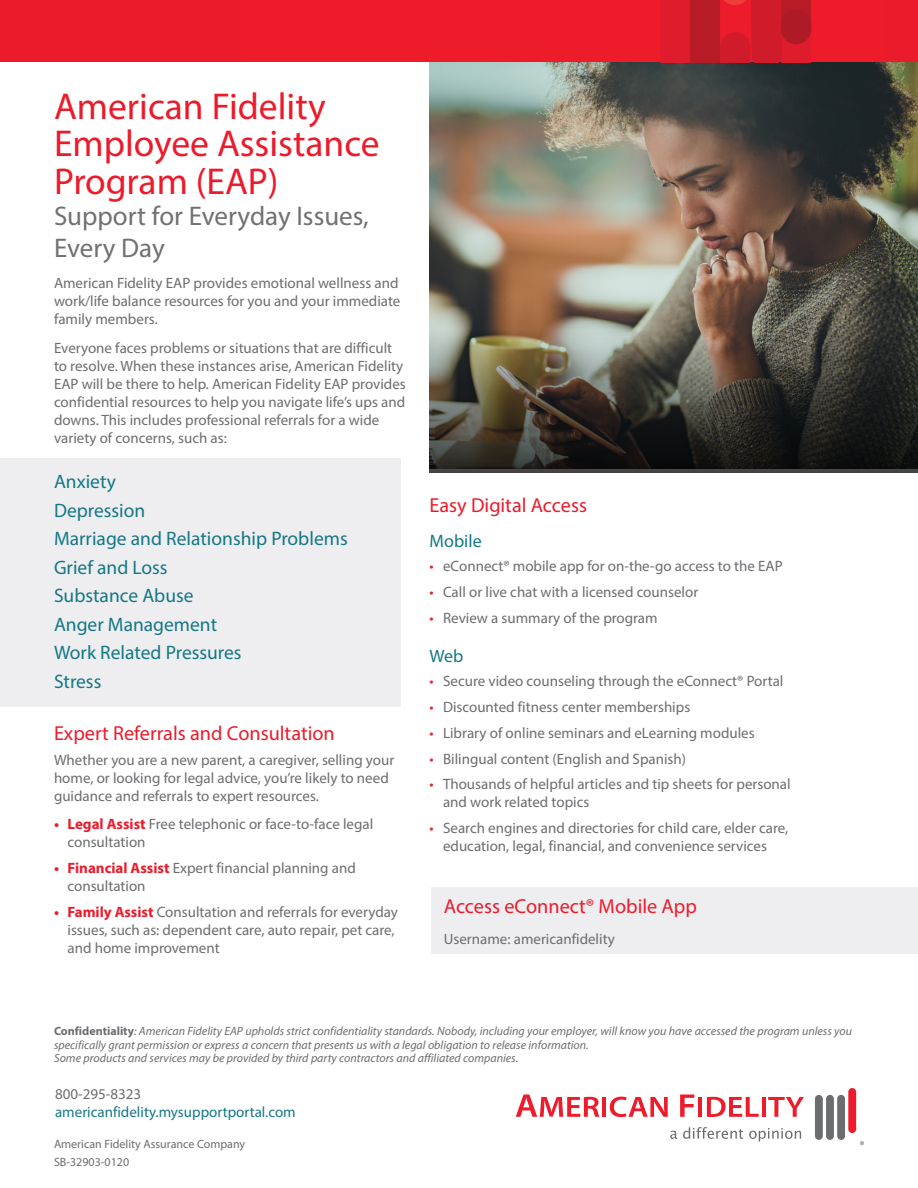
<style>
.page{position:relative;width:918px;height:1188px;background:#fff}
.page>*{position:absolute;margin:0;border:0;box-sizing:border-box;transform-origin:0 0}
.Heading_1{font:37.5px/37.5px "Myriad Pro";color:#ec1b2b}
.Heading_1-2{font:27px "Myriad Pro";color:#707171}
.Subhead_1{font:20.25px "Myriad Pro";color:#ec1b2b}
.Subhead_1-2{font:19.5px "Myriad Pro";color:#157885}
.Subhead_2{font:18px "Myriad Pro";color:#157885}
.Body_Copy{font:15px/18px "Myriad Pro";color:#6c6d70}
.Address___Phone{font:15px/18px "Myriad Pro";color:#157885}
.Subhead_1-3{font:15px "Myriad Pro";color:#6c6d70}
.Disclaimer_or_Footno{font:italic 12px/13.5px "Myriad Pro";color:#6c6d70}
.Body_Copy-2{font:12px/18px "Myriad Pro";color:#6c6d70}
.s1{font-weight:700;color:#ec1b2b}
.s2{color:#ec1b2b}
.s3{font-weight:700;font-style:normal}
.s4{color:#6c6d70}
</style>
<div class="page">
<img style="left:430px;top:62px;width:488px;height:267px">
<svg style="left:430px;top:329px;width:488px;height:143px;background:#423f37"></svg>
<div style="left:0;top:458px;width:401px;height:249px;background:#ececee"></div>
<svg style="left:516px;top:1095px;width:83px;height:22px"></svg>
<hr style="left:602px;top:1097px;width:4px;height:20px;background:#ee1b2b">
<svg style="left:610px;top:1097px;width:58px;height:20px"></svg>
<svg style="left:680px;top:1095px;width:14px;height:22px"></svg>
<hr style="left:698px;top:1097px;width:4px;height:20px;background:#ee1b2b">
<svg style="left:707px;top:1097px;width:52px;height:20px"></svg>
<hr style="left:762px;top:1097px;width:4px;height:20px;background:#ee1b2b">
<svg style="left:768px;top:1097px;width:36px;height:20px"></svg>
<svg style="left:670px;top:1131px;width:7px;height:8px"></svg>
<svg style="left:683px;top:1127px;width:60px;height:12px"></svg>
<svg style="left:749px;top:1128px;width:52px;height:14px"></svg>
<div style="left:815px;top:1095px;width:8px;height:45px;background:#6c6d70;border-radius:4px"></div>
<div style="left:826px;top:1095px;width:8px;height:45px;background:#6c6d70;border-radius:4px"></div>
<div style="left:837px;top:1095px;width:8px;height:45px;background:#6c6d70;border-radius:4px"></div>
<div style="left:848px;top:1088px;width:8px;height:45px;background:#ee1b2b;border-radius:4px"></div>
<svg style="left:860px;top:1141px;width:4px;height:4px"></svg>
<div style="left:431px;top:887px;width:487px;height:67px;background:#ececee"></div>
<div style="left:0;top:0;width:918px;height:62px;background:#ec1b2b"></div>
<svg style="left:661px;top:0;width:150px;height:62px"></svg>
<p class="Heading_1" style="left:54px;top:87px;width:327px">American Fidelity<br>Employee Assistance<br>Program (EAP)</p>
<p class="Heading_1-2" style="left:54px;top:200px;width:316px">Support for Everyday Issues,</p>
<p class="Heading_1-2" style="left:54px;top:231px;width:112px">Every Day</p>
<p class="Body_Copy" style="left:54px;top:274px;width:348px">American Fidelity EAP provides emotional wellness and work/life balance resources for you and your immediate family members.</p>
<p class="Body_Copy" style="left:54px;top:339px;width:353px">Everyone faces problems or situations that are difficult to resolve. When these instances arise, American Fidelity EAP will be there to help. American Fidelity EAP provides confidential resources to help you navigate life’s ups and downs. This includes professional referrals for a wide variety of concerns, such as:</p>
<p class="Subhead_1-2" style="left:54px;top:470px;width:63px">Anxiety</p>
<p class="Subhead_1-2" style="left:54px;top:498px;width:93px">Depression</p>
<p class="Subhead_1-2" style="left:54px;top:527px;width:295px">Marriage and Relationship Problems</p>
<p class="Subhead_1-2" style="left:54px;top:555px;width:115px">Grief and Loss</p>
<p class="Subhead_1-2" style="left:54px;top:584px;width:141px">Substance Abuse</p>
<p class="Subhead_1-2" style="left:54px;top:612px;width:165px">Anger Management</p>
<p class="Subhead_1-2" style="left:54px;top:641px;width:189px">Work Related Pressures</p>
<p class="Subhead_1-2" style="left:54px;top:669px;width:49px">Stress</p>
<p class="Subhead_1" style="left:54px;top:721px;width:282px">Expert Referrals and Consultation</p>
<p class="Body_Copy" style="left:54px;top:750px;width:342px">Whether you are a new parent, a caregiver, selling your home, or looking for legal advice, you’re likely to need guidance and referrals to expert resources.</p>
<p class="Body_Copy" style="left:68px;top:815px;width:307px;text-indent:-14px"><span class="s1">• Legal Assist</span> Free telephonic or face-to-face legal consultation</p>
<p class="Body_Copy" style="left:68px;top:859px;width:290px;text-indent:-14px"><span class="s1">• Financial Assist</span> Expert financial planning and consultation</p>
<p class="Body_Copy" style="left:68px;top:903px;width:332px;text-indent:-14px"><span class="s1">• Family Assist</span> Consultation and referrals for everyday issues, such as: dependent care, auto repair, pet care, and home improvement</p>
<p class="Subhead_1" style="left:430px;top:493px;width:159px">Easy Digital Access</p>
<p class="Subhead_2" style="left:430px;top:529px;width:54px">Mobile</p>
<p class="Body_Copy" style="left:430px;top:557px;width:355px"><span class="s2">•</span> eConnect® mobile app for on-the-go access to the EAP</p>
<p class="Body_Copy" style="left:430px;top:583px;width:270px"><span class="s2">•</span> Call or live chat with a licensed counselor</p>
<p class="Body_Copy" style="left:430px;top:609px;width:230px"><span class="s2">•</span> Review a summary of the program</p>
<p class="Subhead_2" style="left:430px;top:644px;width:35px">Web</p>
<p class="Body_Copy" style="left:430px;top:672px;width:355px"><span class="s2">•</span> Secure video counseling through the eConnect® Portal</p>
<p class="Body_Copy" style="left:430px;top:698px;width:262px"><span class="s2">•</span> Discounted fitness center memberships</p>
<p class="Body_Copy" style="left:430px;top:724px;width:327px"><span class="s2">•</span> Library of online seminars and eLearning modules</p>
<p class="Body_Copy" style="left:430px;top:749px;width:258px"><span class="s2">•</span> Bilingual content (English and Spanish)</p>
<p class="Body_Copy" style="left:443px;top:775px;width:349px;text-indent:-14px"><span class="s2">•</span> Thousands of helpful articles and tip sheets for personal and work related topics</p>
<p class="Body_Copy" style="left:430px;top:819px;width:360px;text-align:center"><span class="s2">•</span> Search engines and directories for child care, elder care, education, legal, financial, and convenience services</p>
<p class="Subhead_1" style="left:444px;top:894px;width:255px">Access eConnect® Mobile App</p>
<p class="Subhead_1-3" style="left:444px;top:930px;width:172px">Username: americanfidelity</p>
<p class="Disclaimer_or_Footno" style="left:54px;top:1024px;width:800px"><span class="s3">Confidentiality</span>: American Fidelity EAP upholds strict confidentiality standards. Nobody, including your employer, will know you have accessed the program unless you specifically grant permission or express a concern that presents us with a legal obligation to release information.<br>Some products and services may be provided by third party contractors and affiliated companies.</p>
<p class="Address___Phone" style="left:55px;top:1084px;width:242px"><span class="s4">800-295-8323 </span>americanfidelity.mysupportportal.com</p>
<p class="Body_Copy-2" style="left:54px;top:1135px;width:193px">American Fidelity Assurance Company<br>SB-32903-0120</p>
</div>
